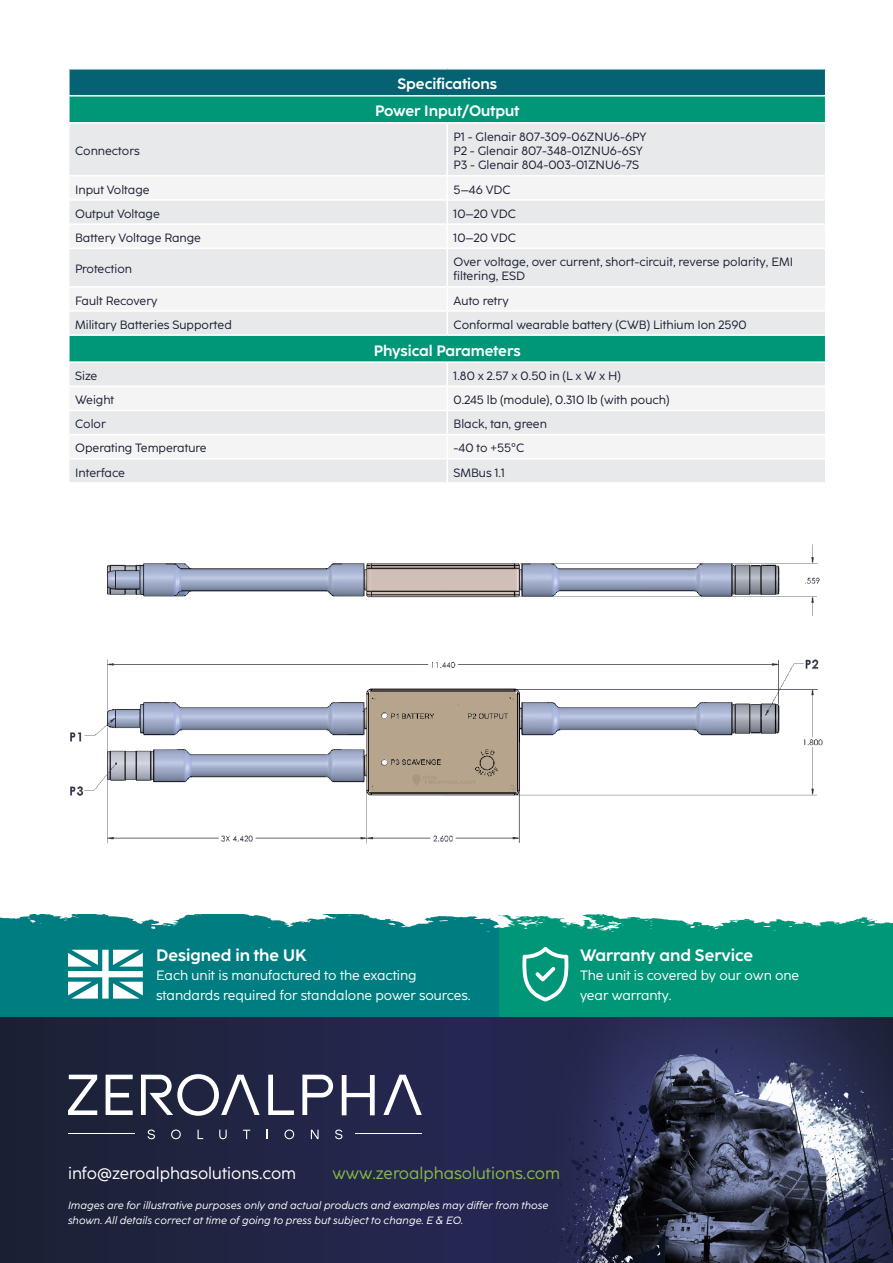
<style>
.page{position:relative;width:893px;height:1263px;background:#fff}
.page>*{position:absolute;margin:0;border:0;box-sizing:border-box;transform-origin:0 0}
.t1{font:700 16.5px "Coco Sharp";color:#fff}
.t2{font:16.5px "Coco Sharp";color:#fff}
.t3{font:16.5px "Coco Sharp";color:#89bc44}
.t4{font:700 15px/27px "Coco Sharp";color:#fff;text-align:center}
.t5{font:13.5px/19.5px "Coco Sharp";color:#fff}
.t6{font:12px/14.4px "Coco Sharp";color:#1a2033}
.t7{font:italic 10.5px/15px "Coco Sharp";color:#fff}
</style>
<div class="page">
<svg style="left:0;top:1016px;width:893px;height:247px;background:#202444"></svg>
<img style="left:543px;top:1016px;width:350px;height:246px">
<svg style="left:68px;top:1075px;width:29px;height:40px"></svg>
<svg style="left:106px;top:1075px;width:27px;height:40px"></svg>
<svg style="left:383px;top:1075px;width:39px;height:40px"></svg>
<svg style="left:268px;top:1075px;width:26px;height:40px"></svg>
<svg style="left:302px;top:1075px;width:31px;height:40px"></svg>
<svg style="left:342px;top:1075px;width:33px;height:40px"></svg>
<svg style="left:141px;top:1074px;width:119px;height:42px"></svg>
<svg style="left:148px;top:1129px;width:7px;height:10px"></svg>
<svg style="left:171px;top:1129px;width:10px;height:10px"></svg>
<svg style="left:198px;top:1130px;width:5px;height:9px"></svg>
<svg style="left:219px;top:1130px;width:8px;height:9px"></svg>
<svg style="left:243px;top:1130px;width:7px;height:9px"></svg>
<svg style="left:284px;top:1129px;width:10px;height:10px"></svg>
<svg style="left:311px;top:1130px;width:8px;height:9px"></svg>
<svg style="left:335px;top:1129px;width:7px;height:10px"></svg>
<hr style="left:68px;top:1133px;width:67px;height:1px;background:#fff">
<hr style="left:355px;top:1133px;width:67px;height:1px;background:#fff">
<div style="left:69px;top:69px;width:757px;height:27px;background:#056273"></div>
<div style="left:70px;top:97px;width:755px;height:25px;background:#009779"></div>
<div style="left:70px;top:124px;width:755px;height:358px;background:#e8e9eb"></div>
<svg style="left:70px;top:176px;width:755px;height:282px;fill:#e8e9eb"></svg>
<hr style="left:68px;top:68px;width:379px;height:2px;background:#fff">
<hr style="left:68px;top:70px;width:2px;height:25px;background:#fff">
<hr style="left:447px;top:68px;width:379px;height:2px;background:#fff">
<hr style="left:68px;top:95px;width:379px;height:2px;background:#fff">
<hr style="left:447px;top:95px;width:379px;height:2px;background:#fff">
<svg style="left:825px;top:70px;width:1px;height:27px"></svg>
<hr style="left:446px;top:124px;width:2px;height:51px;background:#fff">
<hr style="left:68px;top:175px;width:379px;height:1px;background:#fff">
<hr style="left:447px;top:175px;width:379px;height:1px;background:#fff">
<hr style="left:446px;top:176px;width:2px;height:23px;background:#fff">
<hr style="left:68px;top:199px;width:379px;height:2px;background:#fff">
<hr style="left:447px;top:199px;width:379px;height:2px;background:#fff">
<hr style="left:446px;top:201px;width:2px;height:22px;background:#fff">
<hr style="left:68px;top:223px;width:379px;height:2px;background:#fff">
<hr style="left:447px;top:223px;width:379px;height:2px;background:#fff">
<hr style="left:446px;top:225px;width:2px;height:22px;background:#fff">
<hr style="left:68px;top:247px;width:379px;height:2px;background:#fff">
<hr style="left:447px;top:247px;width:379px;height:2px;background:#fff">
<hr style="left:446px;top:249px;width:2px;height:37px;background:#fff">
<hr style="left:68px;top:286px;width:379px;height:2px;background:#fff">
<hr style="left:447px;top:286px;width:379px;height:2px;background:#fff">
<hr style="left:446px;top:288px;width:2px;height:22px;background:#fff">
<hr style="left:68px;top:310px;width:379px;height:2px;background:#fff">
<hr style="left:447px;top:310px;width:379px;height:2px;background:#fff">
<hr style="left:446px;top:312px;width:2px;height:22px;background:#fff">
<hr style="left:68px;top:334px;width:379px;height:2px;background:#fff">
<hr style="left:447px;top:334px;width:379px;height:2px;background:#fff">
<hr style="left:68px;top:361px;width:379px;height:2px;background:#fff">
<hr style="left:447px;top:361px;width:379px;height:2px;background:#fff">
<hr style="left:446px;top:363px;width:2px;height:22px;background:#fff">
<hr style="left:68px;top:385px;width:379px;height:2px;background:#fff">
<hr style="left:447px;top:385px;width:379px;height:2px;background:#fff">
<hr style="left:446px;top:387px;width:2px;height:23px;background:#fff">
<hr style="left:68px;top:410px;width:379px;height:1px;background:#fff">
<hr style="left:447px;top:410px;width:379px;height:1px;background:#fff">
<hr style="left:446px;top:411px;width:2px;height:23px;background:#fff">
<hr style="left:68px;top:434px;width:379px;height:1px;background:#fff">
<hr style="left:447px;top:434px;width:379px;height:1px;background:#fff">
<hr style="left:446px;top:435px;width:2px;height:23px;background:#fff">
<hr style="left:68px;top:458px;width:379px;height:1px;background:#fff">
<hr style="left:447px;top:458px;width:379px;height:1px;background:#fff">
<hr style="left:446px;top:459px;width:2px;height:23px;background:#fff">
<div style="left:0;top:914px;width:499px;height:102px;background:#007d80"></div>
<div style="left:499px;top:914px;width:394px;height:102px;background:#009779"></div>
<svg style="left:0;top:914px;width:893px;height:18px"></svg>
<svg style="left:68px;top:950px;width:75px;height:48px"></svg>
<svg style="left:522px;top:947px;width:47px;height:54px"></svg>
<img style="left:70px;top:544px;width:753px;height:300px">
<p class="t6" style="left:75px;top:144px;width:66px">Connectors</p>
<p class="t4" style="left:375px;top:71px;width:146px">Specifications<br>Power Input/Output</p>
<p class="t6" style="left:454px;top:129px;width:194px">P1 - Glenair 807-309-06ZNU6-6PY<br>P2 - Glenair 807-348-01ZNU6-6SY<br>P3 - Glenair 804-003-01ZNU6-7S</p>
<p class="t6" style="left:75px;top:182px;width:76px">Input Voltage</p>
<p class="t6" style="left:454px;top:182px;width:59px">5–46 VDC</p>
<p class="t6" style="left:75px;top:206px;width:86px">Output Voltage</p>
<p class="t6" style="left:454px;top:206px;width:64px">10–20 VDC</p>
<p class="t6" style="left:75px;top:230px;width:127px">Battery Voltage Range</p>
<p class="t6" style="left:454px;top:230px;width:64px">10–20 VDC</p>
<p class="t6" style="left:75px;top:262px;width:58px">Protection</p>
<p class="t6" style="left:454px;top:255px;width:341px">Over voltage, over current, short-circuit, reverse polarity, EMI filtering, ESD</p>
<p class="t6" style="left:75px;top:293px;width:84px">Fault Recovery</p>
<p class="t6" style="left:454px;top:293px;width:57px">Auto retry</p>
<p class="t6" style="left:75px;top:317px;width:158px">Military Batteries Supported</p>
<p class="t6" style="left:454px;top:317px;width:295px">Conformal wearable battery (CWB) Lithium Ion 2590</p>
<p class="t4" style="left:374px;top:337px;width:148px">Physical Parameters</p>
<p class="t6" style="left:75px;top:369px;width:24px">Size</p>
<p class="t6" style="left:454px;top:369px;width:169px">1.80 x 2.57 x 0.50 in (L x W x H)</p>
<p class="t6" style="left:75px;top:393px;width:41px">Weight</p>
<p class="t6" style="left:454px;top:393px;width:217px">0.245 lb (module), 0.310 lb (with pouch)</p>
<p class="t6" style="left:75px;top:417px;width:32px">Color</p>
<p class="t6" style="left:454px;top:417px;width:95px">Black, tan, green</p>
<p class="t6" style="left:75px;top:441px;width:133px">Operating Temperature</p>
<p class="t6" style="left:454px;top:441px;width:72px">-40 to +55°C</p>
<p class="t6" style="left:75px;top:465px;width:51px">Interface</p>
<p class="t6" style="left:454px;top:465px;width:53px">SMBus 1.1</p>
<h1 class="t1" style="left:156px;top:945px;width:152px">Designed in the UK</h1>
<p class="t5" style="left:156px;top:966px;width:316px">Each unit is manufactured to the exacting standards required for standalone power sources.</p>
<h1 class="t1" style="left:580px;top:945px;width:175px">Warranty and Service</h1>
<p class="t5" style="left:580px;top:966px;width:221px">The unit is covered by our own one year warranty.</p>
<h1 class="t2" style="left:68px;top:1163px;width:230px">info@zeroalphasolutions.com</h1>
<h1 class="t3" style="left:332px;top:1163px;width:229px">www.zeroalphasolutions.com</h1>
<p class="t7" style="left:68px;top:1197px;width:482px">Images are for illustrative purposes only and actual products and examples may differ from those shown. All details correct at time of going to press but subject to change. E &amp; EO.</p>
</div>
